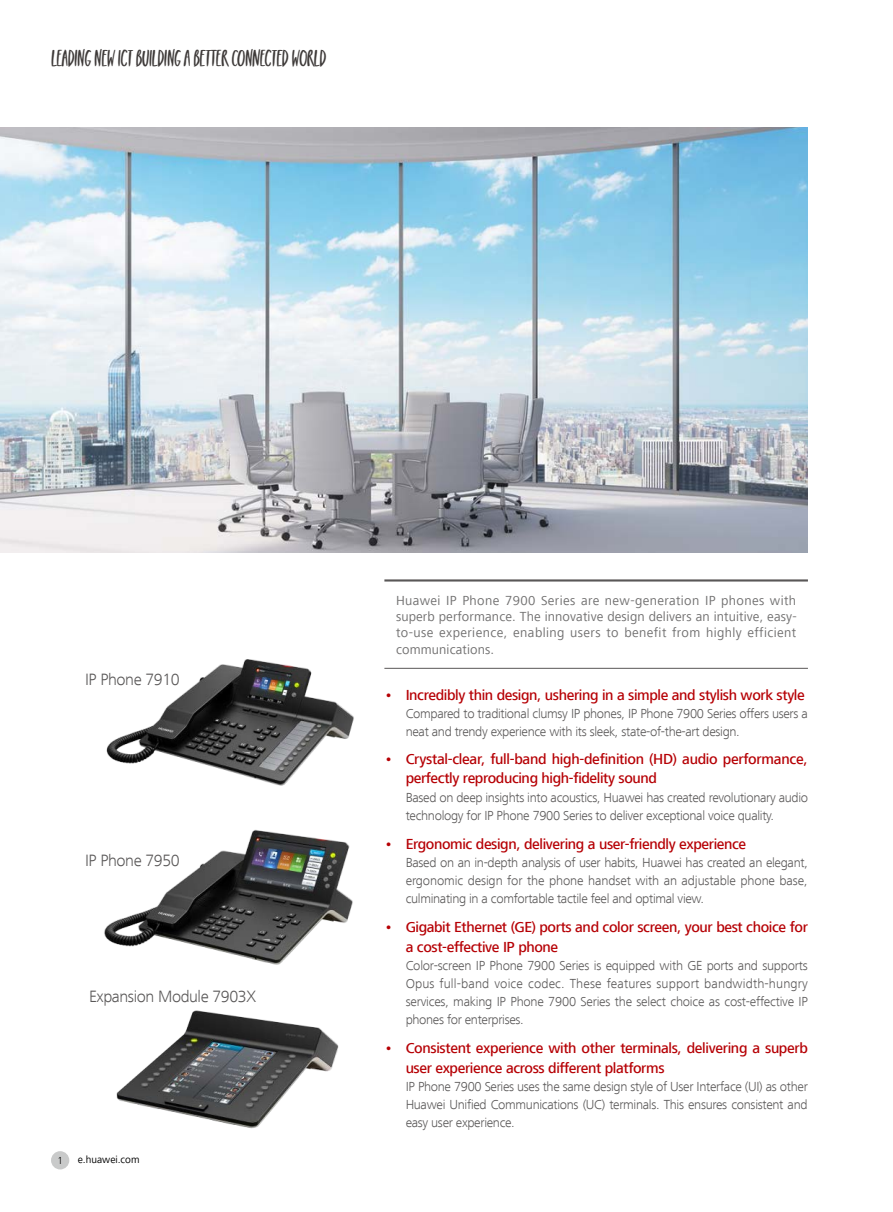
<style>
.page{position:relative;width:893px;height:1212px;background:#fff}
.page>*{position:absolute;margin:0;border:0;box-sizing:border-box;transform-origin:0 0}
.t1{font:21px "Huawei Script";letter-spacing:-.04em;color:#3e3a39}
.t2{font:300 16.8px "Frutiger Next LT";letter-spacing:-.025em;color:#595757}
.t3{font:500 15px/19.5px "Frutiger Next LT";letter-spacing:-.025em;color:#b60005}
.t4{font:300 13.5px/18px "Frutiger Next LT";letter-spacing:-.025em;color:#595757;text-align:justify}
.t5{font:13.5px/16.2px "Frutiger Next LT";letter-spacing:.03em;color:#727171;text-align:justify}
.t6{font:10.5px "Frutiger Next LT";color:#000}
.t7{font:300 10.5px "Frutiger Next LT";color:#000}
</style>
<div class="page">
<div style="left:51px;top:1151px;width:18px;height:18px;background:#c9caca;border-radius:50%"></div>
<hr style="left:384px;top:579px;width:424px;height:2px;background:#595757">
<hr style="left:384px;top:668px;width:424px;height:1px;background:#595757">
<img style="left:0;top:128px;width:808px;height:425px">
<img style="left:106px;top:659px;width:248px;height:127px">
<img style="left:104px;top:829px;width:249px;height:136px">
<img style="left:116px;top:1010px;width:223px;height:119px">
<h1 class="t1" style="left:51px;top:46px;width:277px">LEADING NEW ICT BUILDING a BETTER CONNECTED WORLD</h1>
<p class="t2" style="left:85px;top:670px;width:96px">IP Phone 7910</p>
<p class="t2" style="left:85px;top:851px;width:96px">IP Phone 7950</p>
<p class="t2" style="left:89px;top:987px;width:169px">Expansion Module 7903X</p>
<p class="t7" style="left:57px;top:1154px;width:7px">1</p>
<p class="t6" style="left:78px;top:1154px;width:63px">e.huawei.com</p>
<p class="t5" style="left:396px;top:592px;width:402px">Huawei IP Phone 7900 Series are new-generation IP phones with superb performance. The innovative design delivers an intuitive, easy&shy;to-use experience, enabling users to benefit from highly efficient communications.</p>
<p class="t3" style="left:384px;top:685px;width:422px">• Incredibly thin design, ushering in a simple and stylish work style</p>
<p class="t4" style="left:406px;top:705px;width:404px">Compared to traditional clumsy IP phones, IP Phone 7900 Series offers users a neat and trendy experience with its sleek, state-of-the-art design.</p>
<p class="t3" style="left:406px;top:749px;width:403px;text-indent:-21px">• Crystal-clear, full-band high-definition (HD) audio performance, perfectly reproducing high-fidelity sound</p>
<p class="t4" style="left:406px;top:788px;width:404px">Based on deep insights into acoustics, Huawei has created revolutionary audio technology for IP Phone 7900 Series to deliver exceptional voice quality.</p>
<p class="t3" style="left:384px;top:834px;width:363px">• Ergonomic design, delivering a user-friendly experience</p>
<p class="t4" style="left:406px;top:854px;width:404px">Based on an in-depth analysis of user habits, Huawei has created an elegant, ergonomic design for the phone handset with an adjustable phone base, culminating in a comfortable tactile feel and optimal view.</p>
<p class="t3" style="left:406px;top:918px;width:404px;text-indent:-21px">• Gigabit Ethernet (GE) ports and color screen, your best choice for a cost-effective IP phone</p>
<p class="t4" style="left:406px;top:957px;width:404px">Color-screen IP Phone 7900 Series is equipped with GE ports and supports Opus full-band voice codec. These features support bandwidth-hungry services, making IP Phone 7900 Series the select choice as cost-effective IP phones for enterprises.</p>
<p class="t3" style="left:406px;top:1039px;width:404px;text-indent:-21px">• Consistent experience with other terminals, delivering a superb user experience across different platforms</p>
<p class="t4" style="left:406px;top:1078px;width:404px">IP Phone 7900 Series uses the same design style of User Interface (UI) as other Huawei Unified Communications (UC) terminals. This ensures consistent and easy user experience.</p>
</div>
